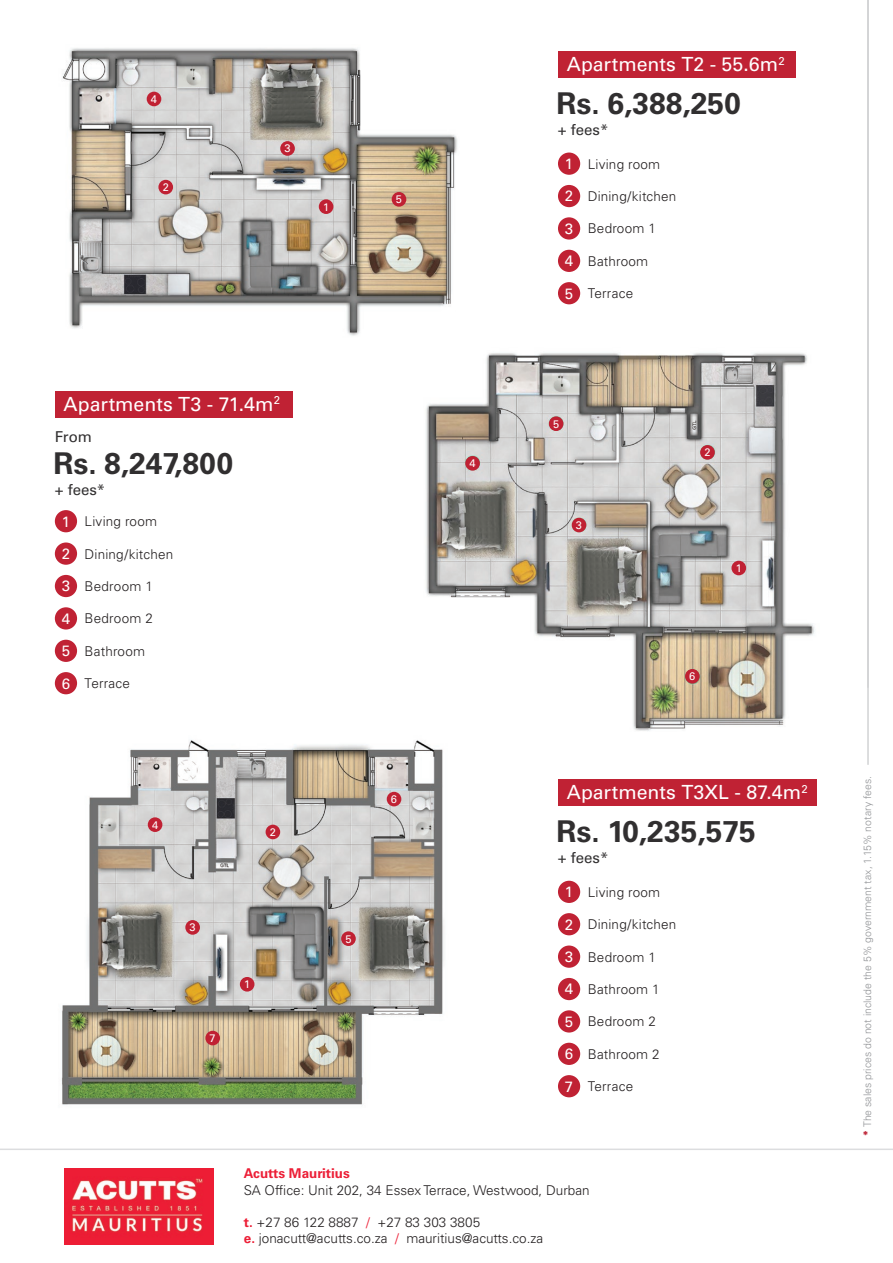
<style>
.page{position:relative;width:893px;height:1263px;background:#fff}
.page>*{position:absolute;margin:0;border:0;box-sizing:border-box;transform-origin:0 0}
.t1{font:700 30px "Univers LT Std";color:#312f30}
.t2{font:19.5px "Univers LT Std";color:#fff}
.t3{font:15px "Univers LT Std";color:#312f30}
.t4{font:15px/32.4px "Univers LT Std";color:#fff;text-align:justify}
.t5{font:300 13.5px/16.2px "Univers LT Std";letter-spacing:.01em;color:#231f20}
.t6{font:700 13.5px "Univers LT Std";color:#ec1f37}
.t7{font:10.95px "Univers LT Std";color:#fff}
.t8{font:300 10.5px "Univers LT Std";color:#939598}
.s1{font-weight:700;color:#ec1f37}
.s2{color:#ec1f37}
.s3{font-weight:900;color:#bd2134}
</style>
<div class="page">
<img style="left:426px;top:353px;width:389px;height:378px">
<div style="left:685px;top:669px;width:15px;height:15px;background:#c02133;border-radius:50%"></div>
<div style="left:465px;top:456px;width:15px;height:15px;background:#c02133;border-radius:50%"></div>
<div style="left:572px;top:518px;width:14px;height:14px;background:#c02133;border-radius:50%"></div>
<div style="left:700px;top:445px;width:15px;height:15px;background:#c02133;border-radius:50%"></div>
<div style="left:549px;top:416px;width:14px;height:15px;background:#c02133;border-radius:50%"></div>
<div style="left:731px;top:561px;width:15px;height:14px;background:#c02133;border-radius:50%"></div>
<img style="left:61px;top:719px;width:408px;height:386px">
<div style="left:387px;top:792px;width:14px;height:14px;background:#c02133;border-radius:50%"></div>
<div style="left:148px;top:817px;width:14px;height:15px;background:#c02133;border-radius:50%"></div>
<div style="left:185px;top:920px;width:15px;height:15px;background:#c02133;border-radius:50%"></div>
<div style="left:266px;top:825px;width:14px;height:14px;background:#c02133;border-radius:50%"></div>
<div style="left:341px;top:931px;width:15px;height:15px;background:#c02133;border-radius:50%"></div>
<div style="left:205px;top:1031px;width:15px;height:14px;background:#c02133;border-radius:50%"></div>
<div style="left:240px;top:977px;width:14px;height:14px;background:#c02133;border-radius:50%"></div>
<hr style="left:867px;top:0;width:2px;height:765px;background:#d1d2d4">
<img style="left:62px;top:48px;width:395px;height:288px">
<div style="left:147px;top:92px;width:14px;height:14px;background:#c02133;border-radius:50%"></div>
<div style="left:280px;top:141px;width:15px;height:15px;background:#c02133;border-radius:50%"></div>
<div style="left:158px;top:180px;width:15px;height:14px;background:#c02133;border-radius:50%"></div>
<div style="left:319px;top:199px;width:14px;height:15px;background:#c02133;border-radius:50%"></div>
<div style="left:392px;top:192px;width:14px;height:15px;background:#c02133;border-radius:50%"></div>
<div style="left:558px;top:52px;width:238px;height:26px;background:#c02234"></div>
<div style="left:558px;top:153px;width:22px;height:22px;background:#c02234;border-radius:50%"></div>
<div style="left:558px;top:185px;width:22px;height:22px;background:#c02234;border-radius:50%"></div>
<div style="left:558px;top:217px;width:22px;height:23px;background:#c02234;border-radius:50%"></div>
<div style="left:558px;top:250px;width:22px;height:22px;background:#c02234;border-radius:50%"></div>
<div style="left:558px;top:282px;width:22px;height:22px;background:#c02234;border-radius:50%"></div>
<div style="left:55px;top:391px;width:238px;height:26px;background:#c02234"></div>
<div style="left:55px;top:510px;width:22px;height:22px;background:#c02234;border-radius:50%"></div>
<div style="left:55px;top:542px;width:22px;height:23px;background:#c02234;border-radius:50%"></div>
<div style="left:55px;top:575px;width:22px;height:22px;background:#c02234;border-radius:50%"></div>
<div style="left:55px;top:607px;width:22px;height:22px;background:#c02234;border-radius:50%"></div>
<div style="left:55px;top:640px;width:22px;height:22px;background:#c02234;border-radius:50%"></div>
<div style="left:55px;top:672px;width:22px;height:22px;background:#c02234;border-radius:50%"></div>
<div style="left:558px;top:780px;width:259px;height:26px;background:#c02234"></div>
<div style="left:558px;top:881px;width:22px;height:22px;background:#c02234;border-radius:50%"></div>
<div style="left:558px;top:913px;width:22px;height:22px;background:#c02234;border-radius:50%"></div>
<div style="left:558px;top:945px;width:22px;height:23px;background:#c02234;border-radius:50%"></div>
<div style="left:558px;top:978px;width:22px;height:22px;background:#c02234;border-radius:50%"></div>
<div style="left:558px;top:1010px;width:22px;height:22px;background:#c02234;border-radius:50%"></div>
<div style="left:558px;top:1043px;width:22px;height:22px;background:#c02234;border-radius:50%"></div>
<div style="left:558px;top:1075px;width:22px;height:22px;background:#c02234;border-radius:50%"></div>
<hr style="left:0;top:1148px;width:893px;height:2px;background:#dcdddf">
<img style="left:65px;top:1168px;width:149px;height:76px">
<p class="t7" style="left:151px;top:93px;width:8px">4</p>
<p class="t7" style="left:163px;top:181px;width:8px">2</p>
<p class="t7" style="left:284px;top:142px;width:8px">3</p>
<p class="t7" style="left:323px;top:200px;width:8px">1</p>
<p class="t7" style="left:396px;top:193px;width:8px">5</p>
<h2 class="t2" style="left:64px;top:392px;width:218px">Apartments T3 - 71.4m<sup>2</sup></h2>
<p class="t3" style="left:55px;top:428px;width:39px">From</p>
<h1 class="t1" style="left:53px;top:446px;width:181px">Rs. 8,247,800</h1>
<p class="t3" style="left:55px;top:481px;width:52px">+ fees*</p>
<p class="t4" style="left:62px;top:505px;width:10px">1<br>2<br>3<br>4<br>5<br>6</p>
<p class="t5" style="left:85px;top:513px;width:74px">Living room</p>
<p class="t5" style="left:85px;top:546px;width:90px">Dining/kitchen</p>
<p class="t5" style="left:85px;top:578px;width:70px">Bedroom 1</p>
<p class="t5" style="left:85px;top:610px;width:70px">Bedroom 2</p>
<p class="t5" style="left:85px;top:643px;width:62px">Bathroom</p>
<p class="t5" style="left:85px;top:675px;width:47px">Terrace</p>
<p class="t7" style="left:152px;top:818px;width:8px">4</p>
<p class="t7" style="left:270px;top:825px;width:8px">2</p>
<p class="t7" style="left:190px;top:921px;width:8px">3</p>
<p class="t7" style="left:210px;top:1032px;width:8px">7</p>
<p class="t7" style="left:244px;top:978px;width:8px">1</p>
<p class="t7" style="left:391px;top:793px;width:8px">6</p>
<p class="t7" style="left:345px;top:932px;width:8px">5</p>
<p class="t7" style="left:469px;top:457px;width:8px">4</p>
<h2 class="t2" style="left:567px;top:53px;width:219px">Apartments T2 - 55.6m<sup>2</sup></h2>
<h1 class="t1" style="left:556px;top:86px;width:186px">Rs. 6,388,250</h1>
<p class="t3" style="left:558px;top:120px;width:52px">+ fees*</p>
<p class="t4" style="left:565px;top:148px;width:10px">1<br>2<br>3<br>4<br>5</p>
<p class="t5" style="left:588px;top:156px;width:74px">Living room</p>
<p class="t5" style="left:588px;top:188px;width:90px">Dining/kitchen</p>
<p class="t5" style="left:588px;top:220px;width:70px">Bedroom 1</p>
<p class="t5" style="left:588px;top:253px;width:62px">Bathroom</p>
<p class="t5" style="left:588px;top:285px;width:47px">Terrace</p>
<p class="t7" style="left:553px;top:417px;width:8px">5</p>
<p class="t7" style="left:576px;top:519px;width:8px">3</p>
<p class="t7" style="left:704px;top:446px;width:8px">2</p>
<p class="t7" style="left:689px;top:670px;width:8px">6</p>
<p class="t7" style="left:736px;top:562px;width:8px">1</p>
<h2 class="t2" style="left:567px;top:781px;width:243px">Apartments T3XL - 87.4m<sup>2</sup></h2>
<h1 class="t1" style="left:556px;top:814px;width:201px">Rs. 10,235,575</h1>
<p class="t3" style="left:558px;top:849px;width:52px">+ fees*</p>
<p class="t4" style="left:565px;top:876px;width:10px">1<br>2<br>3<br>4<br>5<br>6<br>7</p>
<p class="t5" style="left:588px;top:884px;width:74px">Living room</p>
<p class="t5" style="left:588px;top:916px;width:90px">Dining/kitchen</p>
<p class="t5" style="left:588px;top:949px;width:70px">Bedroom 1</p>
<p class="t5" style="left:588px;top:981px;width:74px">Bathroom 1</p>
<p class="t5" style="left:588px;top:1013px;width:70px">Bedroom 2</p>
<p class="t5" style="left:588px;top:1046px;width:74px">Bathroom 2</p>
<p class="t5" style="left:588px;top:1078px;width:47px">Terrace</p>
<p class="t6" style="left:244px;top:1166px;width:108px">Acutts Mauritius</p>
<p class="t5" style="left:244px;top:1182px;width:347px">SA Office: Unit 202, 34 Essex Terrace, Westwood, Durban</p>
<p class="t5" style="left:244px;top:1214px;width:301px"><span class="s1">t.</span> +27 86 122 8887 <span class="s2">/</span> +27 83 303 3805<br><span class="s1">e.</span> jonacutt@acutts.co.za <span class="s2">/</span> mauritius@acutts.co.za</p>
<p class="t8" style="left:861px;top:1136px;width:362px;rotate:-90deg"><span class="s3">*</span> The sales prices do not include the 5% government tax, 1.15% notary fees.</p>
</div>
